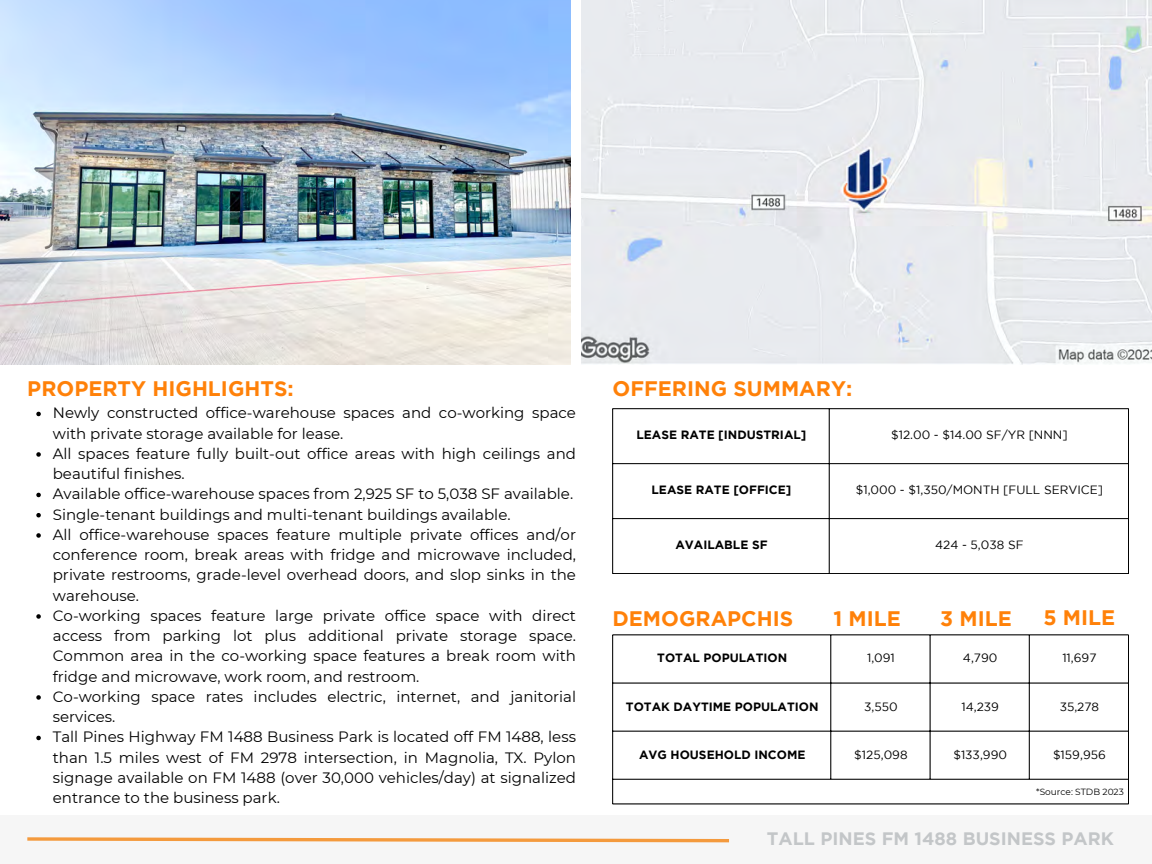
<style>
.page{position:relative;width:1152px;height:864px;background:#fff}
.page>*{position:absolute;margin:0;border:0;box-sizing:border-box;transform-origin:0 0}
.t1{font:700 21px "Gotham";color:#ff8109}
.t2{font:700 18px "Gotham";color:#c3c6c8}
.t3{font:15px/20.2px "Montserrat";color:#000}
.t4{font:12px "Gotham";color:#000}
.t5{font:700 12px "Gotham";color:#000}
.t6{font:9px "Montserrat";color:#000}
</style>
<div class="page">
<img style="left:0;top:0;width:570px;height:364px">
<img style="left:582px;top:0;width:570px;height:364px">
<hr style="left:613px;top:409px;width:1px;height:164px;background:#000">
<hr style="left:829px;top:409px;width:1px;height:164px;background:#000">
<hr style="left:1128px;top:409px;width:1px;height:164px;background:#000">
<hr style="left:613px;top:409px;width:516px;height:1px;background:#000">
<hr style="left:613px;top:463px;width:516px;height:1px;background:#000">
<hr style="left:613px;top:518px;width:516px;height:1px;background:#000">
<hr style="left:613px;top:573px;width:516px;height:1px;background:#000">
<div style="left:0;top:815px;width:1152px;height:49px;background:#f6f6f6"></div>
<svg style="left:27px;top:837px;width:702px;height:5px"></svg>
<svg style="left:36px;top:412px;width:5px;height:4px"></svg>
<svg style="left:36px;top:452px;width:5px;height:5px"></svg>
<svg style="left:36px;top:493px;width:5px;height:4px"></svg>
<svg style="left:36px;top:513px;width:5px;height:4px"></svg>
<svg style="left:36px;top:533px;width:5px;height:5px"></svg>
<svg style="left:36px;top:614px;width:5px;height:5px"></svg>
<svg style="left:36px;top:695px;width:5px;height:5px"></svg>
<svg style="left:36px;top:736px;width:5px;height:4px"></svg>
<hr style="left:613px;top:635px;width:1px;height:169px;background:#000">
<hr style="left:831px;top:635px;width:1px;height:144px;background:#000">
<hr style="left:930px;top:635px;width:1px;height:144px;background:#000">
<hr style="left:1029px;top:635px;width:1px;height:144px;background:#000">
<hr style="left:1128px;top:635px;width:1px;height:169px;background:#000">
<hr style="left:613px;top:635px;width:516px;height:1px;background:#000">
<hr style="left:613px;top:683px;width:516px;height:1px;background:#000">
<hr style="left:613px;top:731px;width:516px;height:1px;background:#000">
<hr style="left:613px;top:779px;width:516px;height:1px;background:#000">
<hr style="left:613px;top:804px;width:516px;height:1px;background:#000">
<p class="t1" style="left:27px;top:381px;width:268px">PROPERTY HIGHLIGHTS:</p>
<p class="t3" style="left:53px;top:403px;width:525px">Newly constructed office-warehouse spaces and co-working space with private storage available for lease.</p>
<p class="t3" style="left:53px;top:443px;width:525px">All spaces feature fully built-out office areas with high ceilings and beautiful finishes.</p>
<h1 class="t3" style="left:53px;top:484px;width:522px">Available office-warehouse spaces from 2,925 SF to 5,038 SF available.</h1>
<p class="t3" style="left:53px;top:504px;width:459px">Single-tenant buildings and multi-tenant buildings available.</p>
<p class="t3" style="left:53px;top:524px;width:525px;text-align:justify">All office-warehouse spaces feature multiple private offices and/or conference room, break areas with fridge and microwave included, private restrooms, grade-level overhead doors, and slop sinks in the warehouse.</p>
<p class="t3" style="left:53px;top:605px;width:525px;text-align:justify">Co-working spaces feature large private office space with direct access from parking lot plus additional private storage space.<br>Common area in the co-working space features a break room with fridge and microwave, work room, and restroom.</p>
<p class="t3" style="left:53px;top:686px;width:525px">Co-working space rates includes electric, internet, and janitorial services.</p>
<p class="t3" style="left:53px;top:727px;width:525px;text-align:justify">Tall Pines Highway FM 1488 Business Park is located off FM 1488, less than 1.5 miles west of FM 2978 intersection, in Magnolia, TX. Pylon signage available on FM 1488 (over 30,000 vehicles/day) at signalized entrance to the business park.</p>
<p class="t1" style="left:613px;top:381px;width:241px">OFFERING SUMMARY:</p>
<h1 class="t5" style="left:636px;top:431px;width:172px">LEASE RATE [INDUSTRIAL]</h1>
<p class="t4" style="left:891px;top:431px;width:178px">$12.00 - $14.00 SF/YR [NNN]</p>
<p class="t5" style="left:652px;top:486px;width:141px">LEASE RATE [OFFICE]</p>
<p class="t4" style="left:856px;top:486px;width:249px">$1,000 - $1,350/MONTH [FULL SERVICE]</p>
<p class="t5" style="left:675px;top:541px;width:94px">AVAILABLE SF</p>
<p class="t4" style="left:935px;top:541px;width:90px">424 - 5,038 SF</p>
<p class="t1" style="left:613px;top:611px;width:182px">DEMOGRAPCHIS</p>
<p class="t1" style="left:833px;top:611px;width:69px">1 MILE</p>
<p class="t1" style="left:940px;top:611px;width:73px">3 MILE</p>
<p class="t1" style="left:1043px;top:609px;width:73px">5 MILE</p>
<h1 class="t5" style="left:657px;top:654px;width:131px">TOTAL POPULATION</h1>
<h1 class="t4" style="left:867px;top:654px;width:29px">1,091</h1>
<h1 class="t4" style="left:963px;top:654px;width:36px">4,790</h1>
<h1 class="t4" style="left:1062px;top:654px;width:36px">11,697</h1>
<p class="t5" style="left:626px;top:702px;width:194px">TOTAK DAYTIME POPULATION</p>
<p class="t4" style="left:864px;top:702px;width:35px">3,550</p>
<p class="t4" style="left:961px;top:702px;width:39px">14,239</p>
<p class="t4" style="left:1060px;top:702px;width:41px">35,278</p>
<p class="t5" style="left:639px;top:750px;width:168px">AVG HOUSEHOLD INCOME</p>
<p class="t4" style="left:854px;top:750px;width:55px">$125,098</p>
<p class="t4" style="left:953px;top:750px;width:55px">$133,990</p>
<p class="t4" style="left:1053px;top:750px;width:54px">$159,956</p>
<p class="t6" style="left:1036px;top:786px;width:89px">*Source: STDB 2023</p>
<h2 class="t2" style="left:767px;top:832px;width:349px">TALL PINES FM 1488 BUSINESS PARK</h2>
</div>
